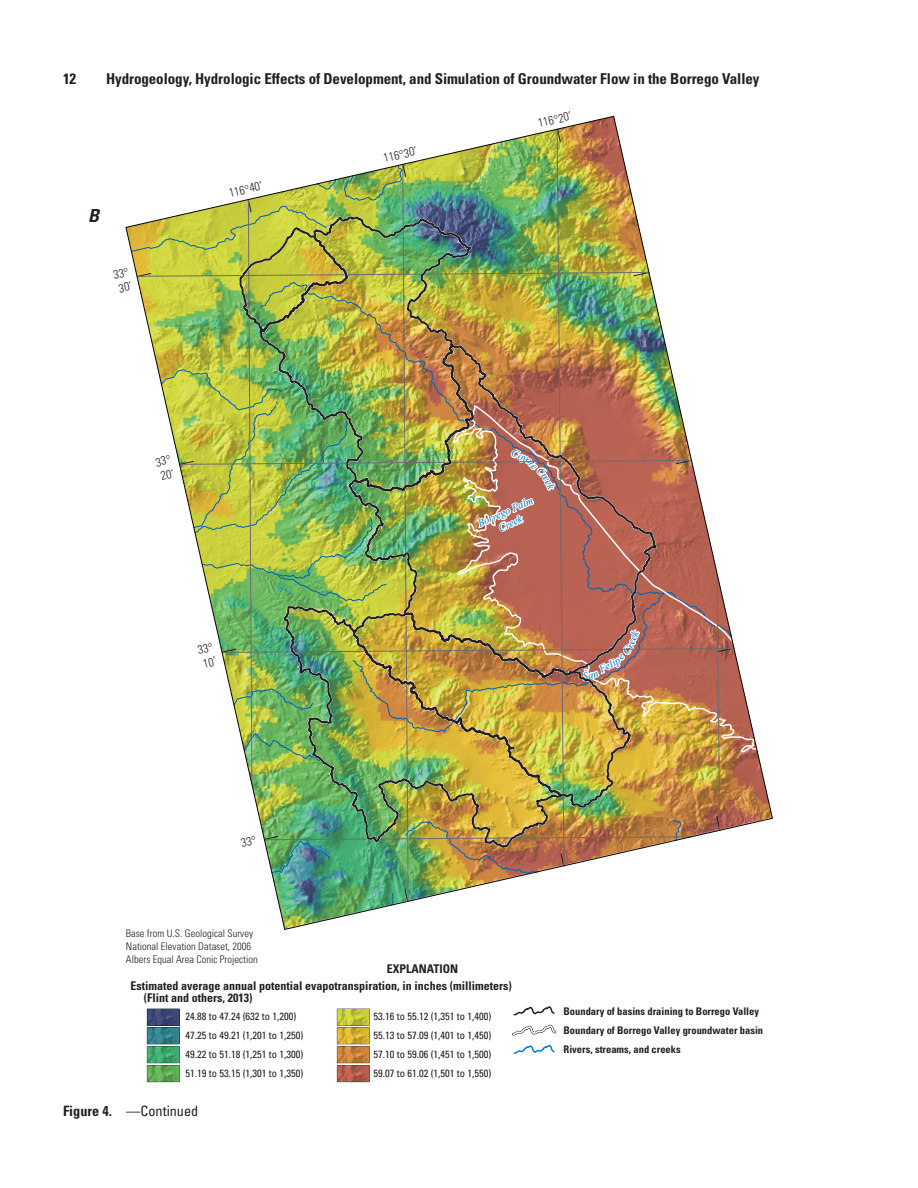
<style>
.page{position:relative;width:918px;height:1188px;background:#fff}
.page>*{position:absolute;margin:0;border:0;box-sizing:border-box;transform-origin:0 0}
.t1{font:italic 700 condensed 18px "Univers";color:#231f20}
.t2{font:700 condensed 15px "Univers";letter-spacing:-.005em;color:#231f20}
.FigureCaption{font:condensed 14.25px "Univers";color:#231f20}
.t3{font:700 condensed 12px/12px "Univers";color:#231f20}
.t4{font:300 condensed 12px/14.4px "Univers";color:#231f20}
.t5{font:condensed 10.5px/18.9px "Univers";color:#231f20}
.t6{font:700 condensed 10.5px "Univers";color:#231f20}
.t7{font:300 condensed 10.5px/12.6px "Univers";color:#231f20}
.t8{font:italic 10.5px/12.6px "Times New Roman";color:#0072bc;text-align:center}
.s1{font-weight:700}
</style>
<div class="page">
<svg style="left:125px;top:115px;width:648px;height:815px"></svg>
<svg style="left:513px;top:1006px;width:42px;height:10px"></svg>
<svg style="left:512px;top:1024px;width:45px;height:30px"></svg>
<svg style="left:147px;top:1009px;width:33px;height:73px"></svg>
<svg style="left:337px;top:1009px;width:33px;height:73px"></svg>
<img style="left:130px;top:128px;width:605px;height:779px">
<h2 class="t2" style="left:63px;top:70px;width:15px">12</h2>
<h2 class="t2" style="left:106px;top:70px;width:655px">Hydrogeology, Hydrologic Effects of Development, and Simulation of Groundwater Flow in the Borrego Valley</h2>
<p class="t4" style="left:537px;top:116px;width:36px;rotate:-13deg">116°20’</p>
<p class="t4" style="left:382px;top:151px;width:36px;rotate:-13deg">116°30’</p>
<p class="t4" style="left:228px;top:186px;width:36px;rotate:-13deg">116°40’</p>
<p class="t1" style="left:88px;top:205px;width:12px">B</p>
<p class="t4" style="left:112px;top:268px;width:17px;rotate:-13deg">33°<br>30’</p>
<p class="t4" style="left:154px;top:456px;width:17px;rotate:-13deg">33°<br>20’</p>
<p class="t4" style="left:196px;top:643px;width:17px;rotate:-13deg">33°<br>10’</p>
<p class="t8" style="left:476px;top:518px;width:61px;rotate:-24deg">Borrego Palm<br>Creek</p>
<p class="t7" style="left:126px;top:927px;width:133px">Base from U.S. Geological Survey<br>National Elevation Dataset, 2006<br>Albers Equal Area Conic Projection</p>
<p class="t3" style="left:387px;top:963px;width:73px">EXPLANATION</p>
<p class="t3" style="left:144px;top:980px;width:369px;text-indent:-13px">Estimated average annual potential evapotranspiration, in inches (millimeters) (Flint and others, 2013)</p>
<p class="t5" style="left:186px;top:1007px;width:119px">24.88 to 47.24 (632 to 1,200)<br>47.25 to 49.21 (1,201 to 1,250)<br>49.22 to 51.18 (1,251 to 1,300)<br>51.19 to 53.15 (1,301 to 1,350)</p>
<p class="t5" style="left:374px;top:1007px;width:119px;text-align:justify">53.16 to 55.12 (1,351 to 1,400)<br>55.13 to 57.09 (1,401 to 1,450)<br>57.10 to 59.06 (1,451 to 1,500)<br>59.07 to 61.02 (1,501 to 1,550)</p>
<p class="FigureCaption" style="left:63px;top:1102px;width:137px"><span class="s1">Figure 4.</span> —Continued</p>
<p class="t6" style="left:564px;top:1004px;width:197px">Boundary of basins draining to Borrego Valley</p>
<p class="t6" style="left:564px;top:1043px;width:119px">Rivers, streams, and creeks</p>
<p class="t6" style="left:564px;top:1024px;width:201px">Boundary of Borrego Valley groundwater basin</p>
</div>
